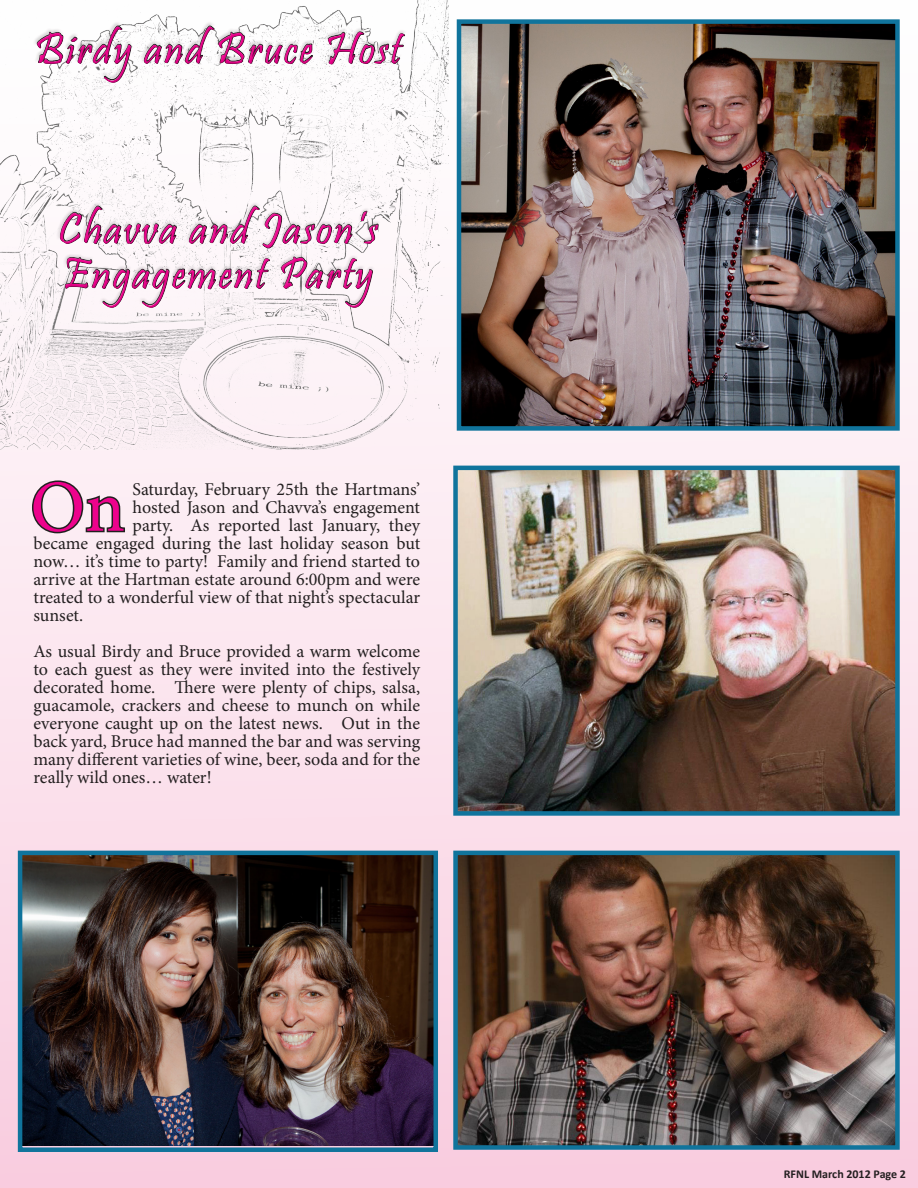
<style>
.page{position:relative;width:918px;height:1188px;background:#fff}
.page>*{position:absolute;margin:0;border:0;box-sizing:border-box;transform-origin:0 0}
.base_paragraph{font:73.35px "Minion Pro";color:#ed028c}
.t1{font:45px/45px "Pristina";letter-spacing:.05em;color:#ed028c}
.base_paragraph-2{font:18px/18px "Minion Pro";color:#231f20;text-align:justify}
.t2{font:700 12px "Calibri";color:#231f20}
</style>
<div class="page">
<div style="left:0;top:0;width:918px;height:1188px;background:linear-gradient(to bottom,#fafffe,#facee0)"></div>
<img style="left:0;top:0;width:448px;height:449px">
<img style="left:462px;top:24px;width:433px;height:402px">
<div style="left:457px;top:19px;width:443px;height:412px;border:4px solid #10749c"></div>
<svg style="left:30px;top:479px;width:97px;height:56px"></svg>
<img style="left:458px;top:471px;width:437px;height:340px">
<div style="left:453px;top:466px;width:447px;height:350px;border:4px solid #10749c"></div>
<img style="left:23px;top:856px;width:410px;height:290px">
<div style="left:18px;top:851px;width:420px;height:301px;border:4px solid #10749c"></div>
<div style="left:33px;top:21px;width:374px;height:285px;background:#fff"></div>
<div style="left:35px;top:26px;width:374px;height:286px;background:#231f20;opacity:.75"></div>
<img style="left:458px;top:856px;width:437px;height:289px">
<div style="left:453px;top:851px;width:447px;height:299px;border:4px solid #10749c"></div>
<h2 class="t1" style="left:35px;top:31px;width:367px">Birdy and Bruce Host</h2>
<h2 class="t1" style="left:58px;top:211px;width:321px">Chavva and Jason’s<br>Engagement Party</h2>
<p class="base_paragraph" style="left:30px;top:458px;width:96px">On</p>
<p class="base_paragraph-2" style="left:133px;top:480px;width:289px">Saturday, February 25th the Hartmans’</p>
<p class="base_paragraph-2" style="left:133px;top:498px;width:289px">hosted Jason and Chavva’s engagement</p>
<p class="base_paragraph-2" style="left:133px;top:516px;width:289px">party. As reported last January, they</p>
<p class="base_paragraph-2" style="left:33px;top:534px;width:388px">became engaged during the last holiday season but</p>
<p class="base_paragraph-2" style="left:33px;top:552px;width:388px">now… it’s time to party! Family and friend started to</p>
<p class="base_paragraph-2" style="left:33px;top:570px;width:388px">arrive at the Hartman estate around 6:00pm and were</p>
<p class="base_paragraph-2" style="left:33px;top:588px;width:388px">treated to a wonderful view of that night’s spectacular</p>
<p class="base_paragraph-2" style="left:33px;top:606px;width:51px">sunset.</p>
<p class="base_paragraph-2" style="left:33px;top:642px;width:388px">As usual Birdy and Bruce provided a warm welcome to each guest as they were invited into the festively decorated home. There were plenty of chips, salsa, guacamole, crackers and cheese to munch on while everyone caught up on the latest news. Out in the back yard, Bruce had manned the bar and was serving many different varieties of wine, beer, soda and for the really wild ones… water!</p>
<p class="t2" style="left:784px;top:1167px;width:124px">RFNL March 2012 Page 2</p>
</div>
